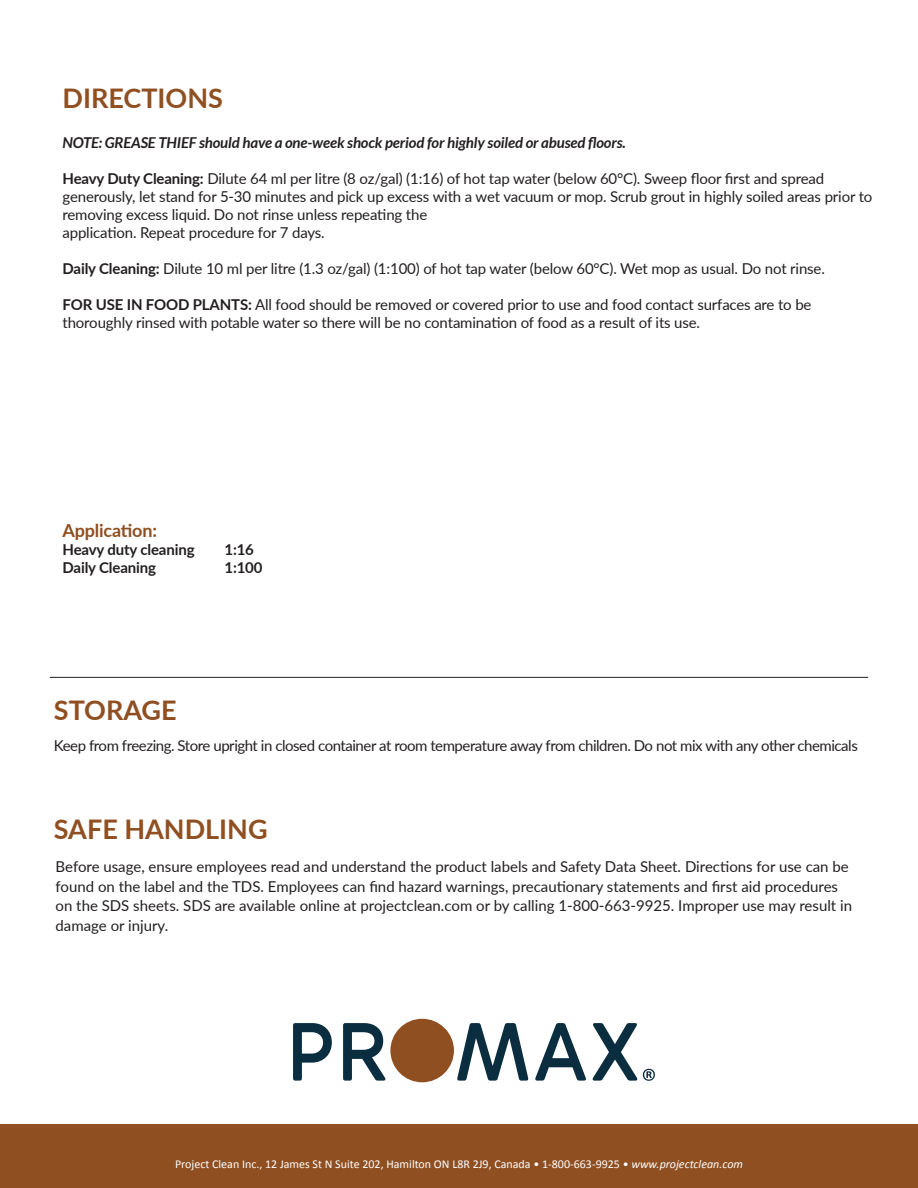
<style>
.page{position:relative;width:918px;height:1188px;background:#fff}
.page>*{position:absolute;margin:0;border:0;box-sizing:border-box;transform-origin:0 0}
.t1{font:700 27px "Lato";color:#8f4f21}
.t2{font:700 18px "Lato";letter-spacing:-.01em;color:#8f4f21}
.t3{font:15px/19.5px "Lato";letter-spacing:-.01em;color:#231f20}
.t4{font:15px "Lato";letter-spacing:-.03em;color:#231f20}
.t5{font:italic 700 15px "Lato";letter-spacing:-.01em;color:#231f20}
.t6{font:700 15px "Lato";letter-spacing:-.01em;color:#231f20}
.t7{font:12px "Calibri";color:#fff}
.s1{font-weight:700}
.s2{font-style:italic}
</style>
<div class="page">
<hr style="left:50px;top:677px;width:818px;height:1px;background:#231f20">
<div style="left:0;top:1124px;width:918px;height:64px;background:#8f4f21"></div>
<svg style="left:293px;top:1023px;width:39px;height:58px"></svg>
<svg style="left:343px;top:1023px;width:43px;height:58px"></svg>
<svg style="left:457px;top:1023px;width:72px;height:58px"></svg>
<svg style="left:535px;top:1023px;width:51px;height:58px"></svg>
<svg style="left:592px;top:1023px;width:63px;height:58px"></svg>
<div style="left:390px;top:1019px;width:64px;height:63px;background:#8f4f21;border-radius:50%"></div>
<p class="t1" style="left:63px;top:78px;width:162px">DIRECTIONS</p>
<p class="t5" style="left:63px;top:134px;width:565px">NOTE: GREASE THIEF should have a one-week shock period for highly soiled or abused floors.</p>
<p class="t3" style="left:63px;top:169px;width:811px;line-height:18px"><span class="s1">Heavy Duty Cleaning:</span> Dilute 64 ml per litre (8 oz/gal) (1:16) of hot tap water (below 60°C). Sweep floor first and spread generously, let stand for 5-30 minutes and pick up excess with a wet vacuum or mop. Scrub grout in highly soiled areas prior to removing excess liquid. Do not rinse unless repeating the</p>
<p class="t3" style="left:63px;top:222px;width:264px">application. Repeat procedure for 7 days.</p>
<p class="t3" style="left:63px;top:258px;width:764px"><span class="s1">Daily Cleaning:</span> Dilute 10 ml per litre (1.3 oz/gal) (1:100) of hot tap water (below 60°C). Wet mop as usual. Do not rinse.</p>
<p class="t3" style="left:63px;top:295px;width:751px;line-height:18px"><span class="s1">FOR USE IN FOOD PLANTS:</span> All food should be removed or covered prior to use and food contact surfaces are to be thoroughly rinsed with potable water so there will be no contamination of food as a result of its use.</p>
<p class="t2" style="left:63px;top:517px;width:96px">Application:</p>
<p class="t6" style="left:63px;top:538px;width:134px">Heavy duty cleaning</p>
<p class="t6" style="left:225px;top:538px;width:31px">1:16</p>
<p class="t6" style="left:63px;top:556px;width:95px">Daily Cleaning</p>
<p class="t6" style="left:225px;top:556px;width:40px">1:100</p>
<p class="t1" style="left:54px;top:691px;width:124px">STORAGE</p>
<p class="t4" style="left:54px;top:734px;width:805px">Keep from freezing. Store upright in closed container at room temperature away from children. Do not mix with any other chemicals</p>
<p class="t1" style="left:54px;top:810px;width:215px">SAFE HANDLING</p>
<p class="t3" style="left:56px;top:856px;width:798px">Before usage, ensure employees read and understand the product labels and Safety Data Sheet. Directions for use can be found on the label and the TDS. Employees can find hazard warnings, precautionary statements and first aid procedures on the SDS sheets. SDS are available online at projectclean.com or by calling 1-800-663-9925. Improper use may result in damage or injury.</p>
<p class="t7" style="left:175px;top:1157px;width:569px">Project Clean Inc., 12 James St N Suite 202, Hamilton ON L8R 2J9, Canada • 1-800-663-9925 • <span class="s2">www.projectclean.com</span></p>
</div>
